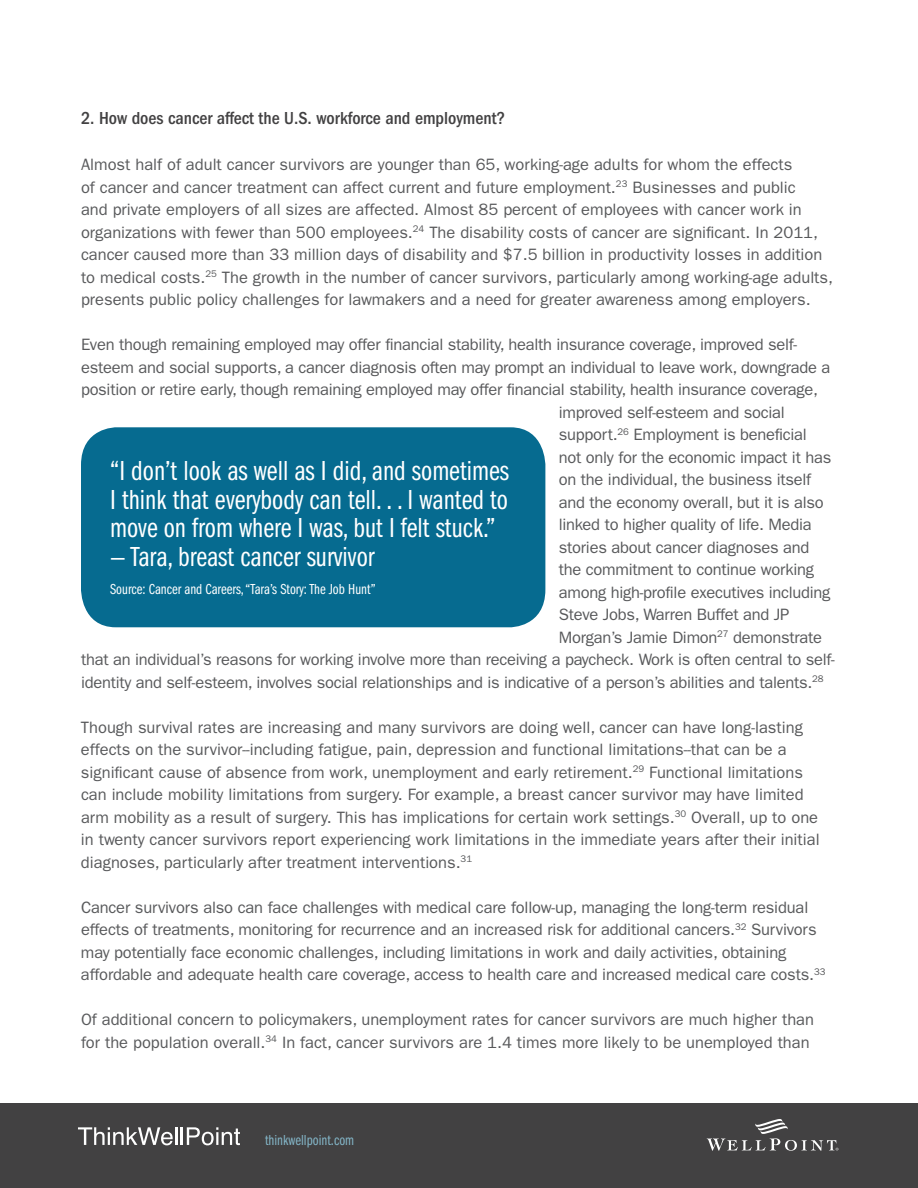
<style>
.page{position:relative;width:918px;height:1188px;background:#fff}
.page>*{position:absolute;margin:0;border:0;box-sizing:border-box;transform-origin:0 0}
.t1{font:28.5px/28.5px "Franklin Gothic LT Book Cmpr";color:#fff;text-align:justify}
.t2{font:500 condensed 18px "Franklin Gothic LT";color:#424142}
.t3{font:16.5px/22.5px "Franklin Gothic LT";color:#58595b}
.t4{font:15px "Franklin Gothic LT Book Cmpr";color:#fff}
.t5{font:15px "Franklin Gothic LT Book Cmpr";color:#83b5c7}
</style>
<div class="page">
<div style="left:0;top:1104px;width:918px;height:84px;background:#424142"></div>
<svg style="left:78px;top:1127px;width:95px;height:18px"></svg>
<hr style="left:175px;top:1127px;width:3px;height:18px;background:#fff">
<svg style="left:181px;top:1127px;width:59px;height:18px"></svg>
<svg style="left:707px;top:1119px;width:131px;height:32px"></svg>
<div style="left:81px;top:427px;width:464px;height:200px;background:#066b90;border-radius:36px"></div>
<p class="t2" style="left:81px;top:107px;width:426px">2. How does cancer affect the U.S. workforce and employment?</p>
<p class="t3" style="left:81px;top:153px;width:754px">Almost half of adult cancer survivors are younger than 65, working-age adults for whom the effects<br>of cancer and cancer treatment can affect current and future employment.<sup>23</sup> Businesses and public<br>and private employers of all sizes are affected. Almost 85 percent of employees with cancer work in organizations with fewer than 500 employees.<sup>24</sup> The disability costs of cancer are significant. In 2011, cancer caused more than 33 million days of disability and $7.5 billion in productivity losses in addition to medical costs.<sup>25</sup> The growth in the number of cancer survivors, particularly among working-age adults, presents public policy challenges for lawmakers and a need for greater awareness among employers.</p>
<p class="t3" style="left:81px;top:333px;width:718px">Even though remaining employed may offer financial stability, health insurance coverage, improved self-</p>
<p class="t3" style="left:81px;top:356px;width:751px">esteem and social supports, a cancer diagnosis often may prompt an individual to leave work, downgrade a</p>
<p class="t3" style="left:81px;top:378px;width:739px">position or retire early, though remaining employed may offer financial stability, health insurance coverage,</p>
<p class="t3" style="left:559px;top:401px;width:227px">improved self-esteem and social</p>
<p class="t3" style="left:559px;top:423px;width:250px">support.<sup>26</sup> Employment is beneficial</p>
<p class="t3" style="left:559px;top:446px;width:274px">not only for the economic impact it has</p>
<p class="t3" style="left:559px;top:468px;width:254px">on the individual, the business itself</p>
<p class="t3" style="left:559px;top:491px;width:266px">and the economy overall, but it is also</p>
<p class="t3" style="left:559px;top:513px;width:254px">linked to higher quality of life. Media</p>
<p class="t3" style="left:559px;top:536px;width:252px">stories about cancer diagnoses and</p>
<p class="t3" style="left:559px;top:558px;width:257px">the commitment to continue working</p>
<p class="t3" style="left:559px;top:581px;width:273px">among high-profile executives including</p>
<p class="t3" style="left:559px;top:603px;width:232px">Steve Jobs, Warren Buffet and JP</p>
<p class="t3" style="left:559px;top:626px;width:265px">Morgan’s Jamie Dimon<sup>27</sup> demonstrate</p>
<p class="t3" style="left:81px;top:648px;width:755px">that an individual’s reasons for working involve more than receiving a paycheck. Work is often central to self-</p>
<p class="t3" style="left:81px;top:671px;width:744px">identity and self-esteem, involves social relationships and is indicative of a person’s abilities and talents.<sup>28</sup></p>
<p class="t3" style="left:81px;top:716px;width:740px">Though survival rates are increasing and many survivors are doing well, cancer can have long-lasting effects on the survivor--including fatigue, pain, depression and functional limitations--that can be a significant cause of absence from work, unemployment and early retirement.<sup>29</sup> Functional limitations can include mobility limitations from surgery. For example, a breast cancer survivor may have limited arm mobility as a result of surgery. This has implications for certain work settings.<sup>30</sup> Overall, up to one in twenty cancer survivors report experiencing work limitations in the immediate years after their initial diagnoses, particularly after treatment interventions.<sup>31</sup></p>
<p class="t3" style="left:81px;top:896px;width:746px">Cancer survivors also can face challenges with medical care follow-up, managing the long-term residual effects of treatments, monitoring for recurrence and an increased risk for additional cancers.<sup>32</sup> Survivors may potentially face economic challenges, including limitations in work and daily activities, obtaining affordable and adequate health care coverage, access to health care and increased medical care costs.<sup>33</sup></p>
<p class="t3" style="left:81px;top:1008px;width:735px">Of additional concern to policymakers, unemployment rates for cancer survivors are much higher than for the population overall.<sup>34</sup> In fact, cancer survivors are 1.4 times more likely to be unemployed than</p>
<h1 class="t1" style="left:110px;top:457px;width:400px">“I don’t look as well as I did, and sometimes I think that everybody can tell. . . I wanted to move on from where I was, but I felt stuck.”</h1>
<h1 class="t1" style="left:110px;top:542px;width:266px">— Tara, breast cancer survivor</h1>
<p class="t4" style="left:110px;top:581px;width:267px">Source: Cancer and Careers, “Tara’s Story: The Job Hunt”</p>
<p class="t5" style="left:265px;top:1132px;width:91px">thinkwellpoint.com</p>
</div>
